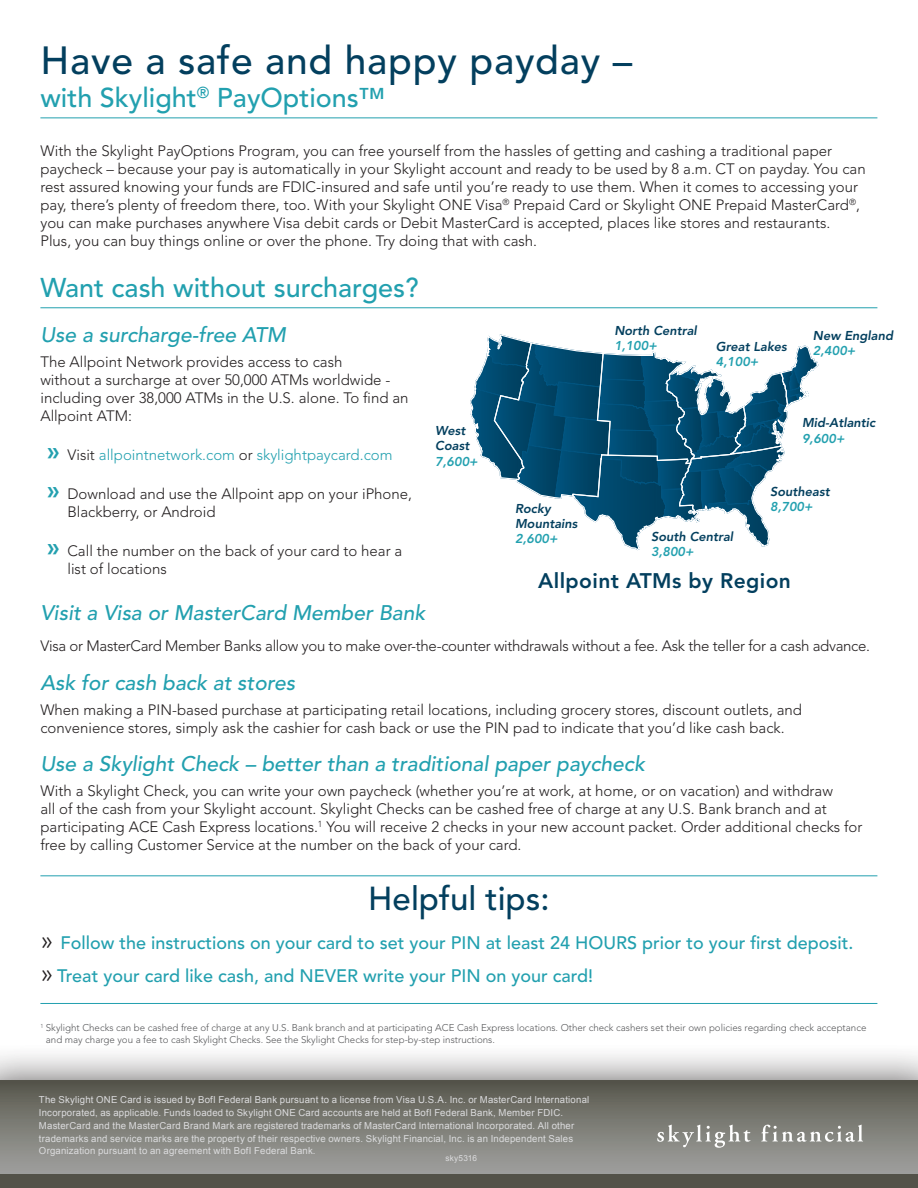
<style>
.page{position:relative;width:918px;height:1188px;background:#fff}
.page>*{position:absolute;margin:0;border:0;box-sizing:border-box;transform-origin:0 0}
.t1{font:500 39px "Avenir LT Std";letter-spacing:.02em;color:#033f5e}
.t2{font:500 33px "Avenir LT Std";color:#033f5e}
.t3{font:500 27px "Avenir LT Std";color:#22a0af}
.t4{font:italic 500 21px "Avenir LT Std";color:#22a0af}
.t5{font:800 21px "Avenir LT Std";letter-spacing:.02em;color:#033f5e}
.t6{font:500 18px/32.4px "Avenir LT Std";color:#22a0af}
.t7{font:300 15px/18px "Avenir LT Std";color:#231f20}
.t8{font:300 15px "Avenir LT Std";letter-spacing:-.02em;color:#231f20}
.t9{font:300 15px "Avenir LT Std";color:#22a0af}
.t10{font:italic 800 12.75px/15.3px "Avenir LT Std";color:#033f5e}
.t11{font:italic 800 12.75px "Avenir LT Std";color:#22a0af}
.t12{font:300 9.75px/11.7px "Avenir LT Std";color:#57585a}
.t13{font:9.6px/12.8px "Arial";letter-spacing:.02em;color:#dcdcde}
.t14{font:8.25px "Arial";letter-spacing:.02em;color:#dcdcde}
.s1{font-family:"Myriad Pro";font-weight:700;font-size:27px}
.s2{color:#231f20}
.s3{font-family:"Myriad Pro";font-weight:700;font-size:27px;color:#22a0af}
.s4{font-weight:300;font-size:27px;color:#231f20}
</style>
<div class="page">
<div style="left:0;top:1042px;width:918px;height:146px;background:#231f20;opacity:.75"></div>
<svg style="left:0;top:1081px;width:918px;height:93px;background:#7c7c75"></svg>
<div style="left:0;top:1174px;width:918px;height:14px;background:#535249"></div>
<hr style="left:40px;top:118px;width:837px;height:1px;background:#22a0af">
<hr style="left:40px;top:307px;width:837px;height:1px;background:#22a0af">
<hr style="left:40px;top:875px;width:837px;height:1px;background:#22a0af">
<hr style="left:40px;top:1003px;width:837px;height:1px;background:#22a0af">
<svg style="left:470px;top:334px;width:349px;height:217px"></svg>
<svg style="left:657px;top:1125px;width:94px;height:23px;background:#9c9c98"></svg>
<svg style="left:761px;top:1125px;width:102px;height:17px;background:#9f9f9a"></svg>
<h1 class="t1" style="left:40px;top:38px;width:593px">Have a safe and happy payday –</h1>
<h3 class="t3" style="left:40px;top:82px;width:347px">with Skylight<sup>®</sup> PayOptions™</h3>
<p class="t7" style="left:40px;top:142px;width:827px">With the Skylight PayOptions Program, you can free yourself from the hassles of getting and cashing a traditional paper paycheck – because your pay is automatically in your Skylight account and ready to be used by 8 a.m. CT on payday. You can rest assured knowing your funds are FDIC-insured and safe until you’re ready to use them. When it comes to accessing your pay, there’s plenty of freedom there, too. With your Skylight ONE Visa<sup>®</sup> Prepaid Card or Skylight ONE Prepaid MasterCard<sup>®</sup>, you can make purchases anywhere Visa debit cards or Debit MasterCard is accepted, places like stores and restaurants.<br>Plus, you can buy things online or over the phone. Try doing that with cash.</p>
<h3 class="t3" style="left:40px;top:272px;width:380px">Want cash without surcharges?</h3>
<h3 class="t4" style="left:40px;top:323px;width:247px">Use a surcharge-free ATM</h3>
<p class="t7" style="left:40px;top:353px;width:370px">The Allpoint Network provides access to cash<br>without a surcharge at over 50,000 ATMs worldwide - including over 38,000 ATMs in the U.S. alone. To find an Allpoint ATM:</p>
<p class="t9" style="left:47px;top:446px;width:347px"><span class="s1">»</span> <span class="s2">Visit</span> allpointnetwork.com <span class="s2">or</span> skylightpaycard.com</p>
<p class="t7" style="left:67px;top:485px;width:346px;text-indent:-20px"><span class="s3">»</span> Download and use the Allpoint app on your iPhone,<br>Blackberry, or Android</p>
<p class="t7" style="left:67px;top:542px;width:336px;text-indent:-20px"><span class="s3">»</span> Call the number on the back of your card to hear a list of locations</p>
<h3 class="t4" style="left:40px;top:600px;width:387px">Visit a Visa or MasterCard Member Bank</h3>
<p class="t8" style="left:40px;top:637px;width:831px">Visa or MasterCard Member Banks allow you to make over-the-counter withdrawals without a fee. Ask the teller for a cash advance.</p>
<h3 class="t4" style="left:40px;top:670px;width:256px">Ask for cash back at stores</h3>
<p class="t7" style="left:40px;top:701px;width:763px">When making a PIN-based purchase at participating retail locations, including grocery stores, discount outlets, and convenience stores, simply ask the cashier for cash back or use the PIN pad to indicate that you’d like cash back.</p>
<h3 class="t4" style="left:40px;top:752px;width:606px">Use a Skylight Check – better than a traditional paper paycheck</h3>
<p class="t7" style="left:40px;top:782px;width:824px">With a Skylight Check, you can write your own paycheck (whether you’re at work, at home, or on vacation) and withdraw<br>all of the cash from your Skylight account. Skylight Checks can be cashed free of charge at any U.S. Bank branch and at participating ACE Cash Express locations.<sup>1</sup> You will receive 2 checks in your new account packet. Order additional checks for free by calling Customer Service at the number on the back of your card.</p>
<h2 class="t2" style="left:368px;top:879px;width:183px">Helpful tips:</h2>
<p class="t6" style="left:40px;top:927px;width:814px"><span class="s4">»</span> Follow the instructions on your card to set your PIN at least 24 HOURS prior to your first deposit. <span class="s4">»</span> Treat your card like cash, and NEVER write your PIN on your card!</p>
<p class="t12" style="left:46px;top:1022px;width:822px;text-indent:-5px"><sup>1</sup> Skylight Checks can be cashed free of charge at any U.S. Bank branch and at participating ACE Cash Express locations. Other check cashers set their own policies regarding check acceptance and may charge you a fee to cash Skylight Checks. See the Skylight Checks for step-by-step instructions.</p>
<p class="t10" style="left:614px;top:323px;width:84px">North Central</p>
<p class="t11" style="left:614px;top:338px;width:44px">1,100+</p>
<p class="t10" style="left:813px;top:328px;width:82px">New England</p>
<p class="t11" style="left:813px;top:343px;width:44px">2,400+</p>
<p class="t10" style="left:716px;top:339px;width:72px">Great Lakes</p>
<p class="t11" style="left:716px;top:354px;width:44px">4,100+</p>
<p class="t10" style="left:802px;top:415px;width:75px">Mid-Atlantic</p>
<p class="t11" style="left:802px;top:431px;width:44px">9,600+</p>
<p class="t10" style="left:435px;top:423px;width:36px">West<br>Coast</p>
<p class="t11" style="left:435px;top:454px;width:44px">7,600+</p>
<p class="t10" style="left:770px;top:484px;width:61px">Southeast</p>
<p class="t11" style="left:770px;top:499px;width:44px">8,700+</p>
<p class="t10" style="left:515px;top:501px;width:64px">Rocky<br>Mountains</p>
<p class="t11" style="left:515px;top:531px;width:44px">2,600+</p>
<p class="t10" style="left:651px;top:529px;width:84px">South Central</p>
<p class="t11" style="left:651px;top:544px;width:44px">3,800+</p>
<h3 class="t5" style="left:538px;top:569px;width:254px">Allpoint ATMs by Region</h3>
<p class="t13" style="left:39px;top:1094px;width:552px">The Skylight ONE Card is issued by BofI Federal Bank pursuant to a license from Visa U.S.A. Inc. or MasterCard International Incorporated, as applicable. Funds loaded to Skylight ONE Card accounts are held at BofI Federal Bank, Member FDIC.<br>MasterCard and the MasterCard Brand Mark are registered trademarks of MasterCard International Incorporated. All other trademarks and service marks are the property of their respective owners. Skylight Financial, Inc. is an Independent Sales Organization pursuant to an agreement with BofI Federal Bank.</p>
<p class="t14" style="left:446px;top:1153px;width:33px">sky5316</p>
</div>
